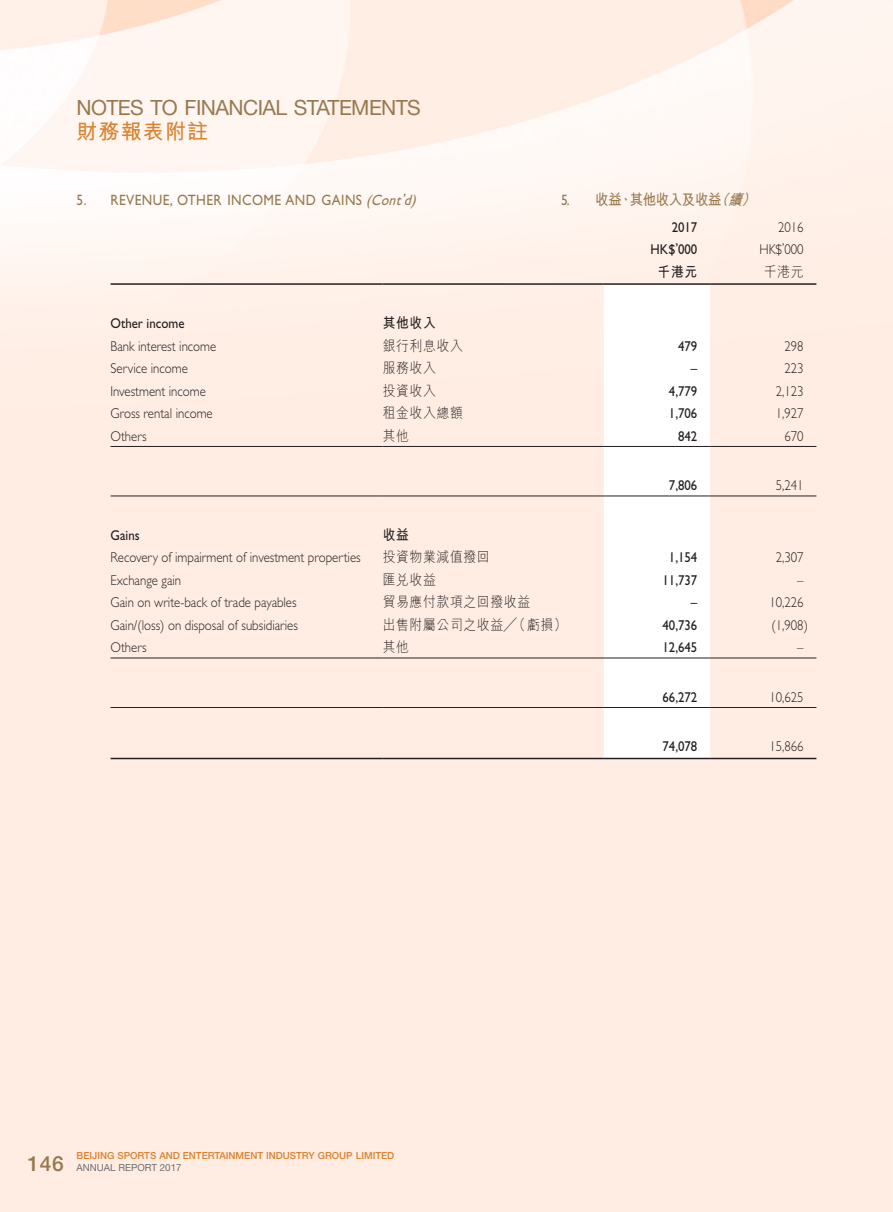
<style>
.page{position:relative;width:893px;height:1212px;background:#fff}
.page>*{position:absolute;margin:0;border:0;box-sizing:border-box;transform-origin:0 0}
.t1{font:21px "Helvetica Neue LT Std";letter-spacing:-.03em;color:#98794f}
.t2{font:700 21px "M Hei HK";letter-spacing:.055em;color:#dc812e}
.Heading_1{font:15px "Gill Sans Std";letter-spacing:.03em;color:#98794f;scale:.9 1}
.C_Heading_1{font:700 15px "M Hei HK";letter-spacing:-.035em;color:#98794f;scale:.9 1}
.Body_Text{font:300 14.25px "Gill Sans Std";color:#231f20;scale:.9 1}
.Body_Text-2{font:14.25px "Gill Sans Std";color:#231f20;scale:.9 1}
.Body_Text-3{font:300 14.25px "M Hei HK";letter-spacing:.05em;color:#231f20;scale:.9 1}
.Body_Text-4{font:700 14.25px "M Hei HK";letter-spacing:.05em;color:#231f20;scale:.9 1}
.t3{font:500 9.75px/12px "Helvetica Neue LT Std";color:#dc812e}
.s1{font-style:italic}
.s2{font-family:"Gill Sans Std";font-weight:400}
.s3{font-size:21px;color:#98794f}
.s4{font-weight:400;color:#6c6d70}
</style>
<div class="page">
<svg style="left:604px;top:445px;width:106px;height:313px"></svg>
<hr style="left:111px;top:283px;width:272px;height:2px;background:#231f20">
<hr style="left:383px;top:283px;width:221px;height:2px;background:#231f20">
<hr style="left:604px;top:283px;width:106px;height:2px;background:#231f20">
<hr style="left:710px;top:283px;width:106px;height:2px;background:#231f20">
<hr style="left:111px;top:446px;width:272px;height:1px;background:#231f20">
<hr style="left:383px;top:446px;width:221px;height:1px;background:#231f20">
<hr style="left:604px;top:446px;width:106px;height:1px;background:#231f20">
<hr style="left:710px;top:446px;width:106px;height:1px;background:#231f20">
<hr style="left:111px;top:496px;width:272px;height:1px;background:#231f20">
<hr style="left:383px;top:496px;width:221px;height:1px;background:#231f20">
<hr style="left:604px;top:496px;width:106px;height:1px;background:#231f20">
<hr style="left:710px;top:496px;width:106px;height:1px;background:#231f20">
<hr style="left:111px;top:658px;width:272px;height:1px;background:#231f20">
<hr style="left:383px;top:658px;width:221px;height:1px;background:#231f20">
<hr style="left:604px;top:658px;width:106px;height:1px;background:#231f20">
<hr style="left:710px;top:658px;width:106px;height:1px;background:#231f20">
<hr style="left:111px;top:707px;width:272px;height:1px;background:#231f20">
<hr style="left:383px;top:707px;width:221px;height:1px;background:#231f20">
<hr style="left:604px;top:707px;width:106px;height:1px;background:#231f20">
<hr style="left:710px;top:707px;width:106px;height:1px;background:#231f20">
<hr style="left:111px;top:758px;width:272px;height:1px;background:#231f20">
<hr style="left:383px;top:758px;width:221px;height:1px;background:#231f20">
<hr style="left:604px;top:758px;width:106px;height:1px;background:#231f20">
<hr style="left:710px;top:758px;width:106px;height:1px;background:#231f20">
<h1 class="t1" style="left:77px;top:95px;width:346px">NOTES TO FINANCIAL STATEMENTS</h1>
<h1 class="t2" style="left:77px;top:116px;width:133px">財務報表附註</h1>
<p class="Heading_1" style="left:77px;top:191px;width:383px">5. REVENUE, OTHER INCOME AND GAINS <span class="s1">(Cont’d)</span></p>
<p class="C_Heading_1" style="left:561px;top:188px;width:223px"><span class="s2">5.</span> 收益、其他收入及收益<span class="s1">（續）</span></p>
<p class="Body_Text-2" style="left:672px;top:219px;width:30px">2017</p>
<p class="Body_Text" style="left:778px;top:219px;width:30px">2016</p>
<p class="Body_Text-2" style="left:651px;top:241px;width:53px">HK$’000</p>
<p class="Body_Text" style="left:759px;top:241px;width:51px">HK$’000</p>
<p class="Body_Text-4" style="left:658px;top:261px;width:46px">千港元</p>
<p class="Body_Text-3" style="left:764px;top:264px;width:46px">千港元</p>
<p class="Body_Text-2" style="left:111px;top:315px;width:84px">Other income</p>
<p class="Body_Text-4" style="left:383px;top:312px;width:61px">其他收入</p>
<p class="Body_Text" style="left:111px;top:338px;width:119px">Bank interest income</p>
<p class="Body_Text-3" style="left:383px;top:338px;width:91px">銀行利息收入</p>
<p class="Body_Text-2" style="left:678px;top:337px;width:23px">479</p>
<p class="Body_Text" style="left:784px;top:338px;width:23px">298</p>
<p class="Body_Text" style="left:111px;top:360px;width:87px">Service income</p>
<p class="Body_Text-3" style="left:383px;top:360px;width:61px">服務收入</p>
<p class="Body_Text-2" style="left:691px;top:360px;width:9px">–</p>
<p class="Body_Text" style="left:784px;top:360px;width:23px">223</p>
<p class="Body_Text" style="left:111px;top:383px;width:107px">Investment income</p>
<p class="Body_Text-3" style="left:383px;top:383px;width:61px">投資收入</p>
<p class="Body_Text-2" style="left:669px;top:382px;width:33px">4,779</p>
<p class="Body_Text" style="left:776px;top:383px;width:33px">2,123</p>
<p class="Body_Text" style="left:111px;top:405px;width:115px">Gross rental income</p>
<p class="Body_Text-3" style="left:383px;top:405px;width:91px">租金收入總額</p>
<p class="Body_Text-2" style="left:669px;top:405px;width:33px">1,706</p>
<p class="Body_Text" style="left:776px;top:405px;width:33px">1,927</p>
<p class="Body_Text" style="left:111px;top:428px;width:42px">Others</p>
<p class="Body_Text-3" style="left:383px;top:428px;width:31px">其他</p>
<p class="Body_Text-2" style="left:678px;top:427px;width:23px">842</p>
<p class="Body_Text" style="left:784px;top:428px;width:23px">670</p>
<p class="Body_Text-2" style="left:669px;top:477px;width:33px">7,806</p>
<p class="Body_Text" style="left:776px;top:477px;width:33px">5,241</p>
<p class="Body_Text-2" style="left:111px;top:526px;width:34px">Gains</p>
<p class="Body_Text-4" style="left:383px;top:524px;width:31px">收益</p>
<p class="Body_Text" style="left:111px;top:549px;width:279px">Recovery of impairment of investment properties</p>
<p class="Body_Text-3" style="left:383px;top:549px;width:120px">投資物業減值撥回</p>
<p class="Body_Text-2" style="left:669px;top:549px;width:33px">1,154</p>
<p class="Body_Text" style="left:776px;top:549px;width:33px">2,307</p>
<p class="Body_Text" style="left:111px;top:572px;width:80px">Exchange gain</p>
<p class="Body_Text-3" style="left:383px;top:572px;width:61px">匯兌收益</p>
<p class="Body_Text-2" style="left:662px;top:571px;width:40px">11,737</p>
<p class="Body_Text" style="left:797px;top:572px;width:9px">–</p>
<p class="Body_Text" style="left:111px;top:594px;width:208px">Gain on write-back of trade payables</p>
<p class="Body_Text-3" style="left:383px;top:594px;width:165px">貿易應付款項之回撥收益</p>
<p class="Body_Text-2" style="left:691px;top:594px;width:9px">–</p>
<p class="Body_Text" style="left:769px;top:594px;width:40px">10,226</p>
<p class="Body_Text" style="left:111px;top:617px;width:210px">Gain/(loss) on disposal of subsidiaries</p>
<p class="Body_Text-3" style="left:383px;top:617px;width:206px">出售附屬公司之收益╱（虧損）</p>
<p class="Body_Text-2" style="left:662px;top:616px;width:40px">40,736</p>
<p class="Body_Text" style="left:771px;top:617px;width:42px">(1,908)</p>
<p class="Body_Text" style="left:111px;top:639px;width:42px">Others</p>
<p class="Body_Text-3" style="left:383px;top:639px;width:31px">其他</p>
<p class="Body_Text-2" style="left:662px;top:639px;width:40px">12,645</p>
<p class="Body_Text" style="left:797px;top:639px;width:9px">–</p>
<p class="Body_Text-2" style="left:662px;top:688px;width:40px">66,272</p>
<p class="Body_Text" style="left:769px;top:689px;width:40px">10,625</p>
<p class="Body_Text-2" style="left:662px;top:738px;width:40px">74,078</p>
<p class="Body_Text" style="left:769px;top:738px;width:40px">15,866</p>
<p class="t3" style="left:28px;top:1149px;width:368px;text-indent:49px">BEIJING SPORTS AND ENTERTAINMENT INDUSTRY GROUP LIMITED<br><span class="s3">146</span> <span class="s4">ANNUAL REPORT 2017</span></p>
</div>
